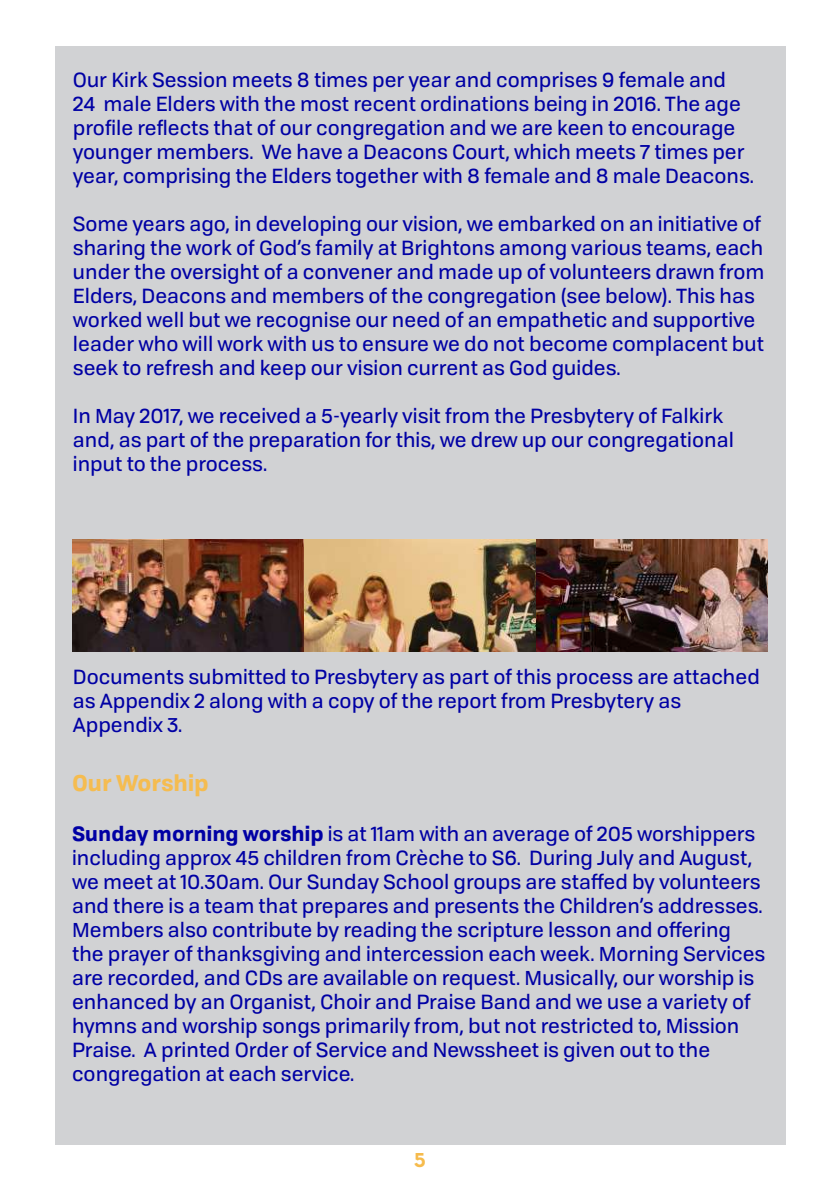
<style>
.page{position:relative;width:840px;height:1191px;background:#fff}
.page>*{position:absolute;margin:0;border:0;box-sizing:border-box;transform-origin:0 0}
.t1{font:700 22px "Tofino";color:#f5bc50}
.t2{font:20px/24px "Tofino";color:#0000a4}
.t3{font:700 20px "Edmondsans";color:#f6bb4c}
.s1{font-weight:700}
</style>
<div class="page">
<div style="left:55px;top:46px;width:729px;height:1098px;background:#d1d2d4"></div>
<img style="left:73px;top:539px;width:693px;height:112px">
<p class="t2" style="left:73px;top:67px;width:682px">Our Kirk Session meets 8 times per year and comprises 9 female and<br>24 male Elders with the most recent ordinations being in 2016. The age profile reflects that of our congregation and we are keen to encourage younger members. We have a Deacons Court, which meets 7 times per year, comprising the Elders together with 8 female and 8 male Deacons.</p>
<p class="t2" style="left:73px;top:211px;width:692px">Some years ago, in developing our vision, we embarked on an initiative of sharing the work of God’s family at Brightons among various teams, each under the oversight of a convener and made up of volunteers drawn from Elders, Deacons and members of the congregation (see below). This has worked well but we recognise our need of an empathetic and supportive leader who will work with us to ensure we do not become complacent but seek to refresh and keep our vision current as God guides.</p>
<p class="t2" style="left:73px;top:403px;width:662px">In May 2017, we received a 5-yearly visit from the Presbytery of Falkirk and, as part of the preparation for this, we drew up our congregational input to the process.</p>
<p class="t2" style="left:73px;top:664px;width:688px">Documents submitted to Presbytery as part of this process are attached as Appendix 2 along with a copy of the report from Presbytery as<br>Appendix 3.</p>
<p class="t1" style="left:72px;top:764px;width:138px">Our Worship</p>
<p class="t2" style="left:72px;top:820px;width:694px"><span class="s1">Sunday morning worship</span> is at 11am with an average of 205 worshippers including approx 45 children from Crèche to S6. During July and August, we meet at 10.30am. Our Sunday School groups are staffed by volunteers and there is a team that prepares and presents the Children’s addresses.<br>Members also contribute by reading the scripture lesson and offering the prayer of thanksgiving and intercession each week. Morning Services are recorded, and CDs are available on request. Musically, our worship is enhanced by an Organist, Choir and Praise Band and we use a variety of hymns and worship songs primarily from, but not restricted to, Mission Praise. A printed Order of Service and Newssheet is given out to the congregation at each service.</p>
<p class="t3" style="left:413px;top:1148px;width:14px">5</p>
</div>
